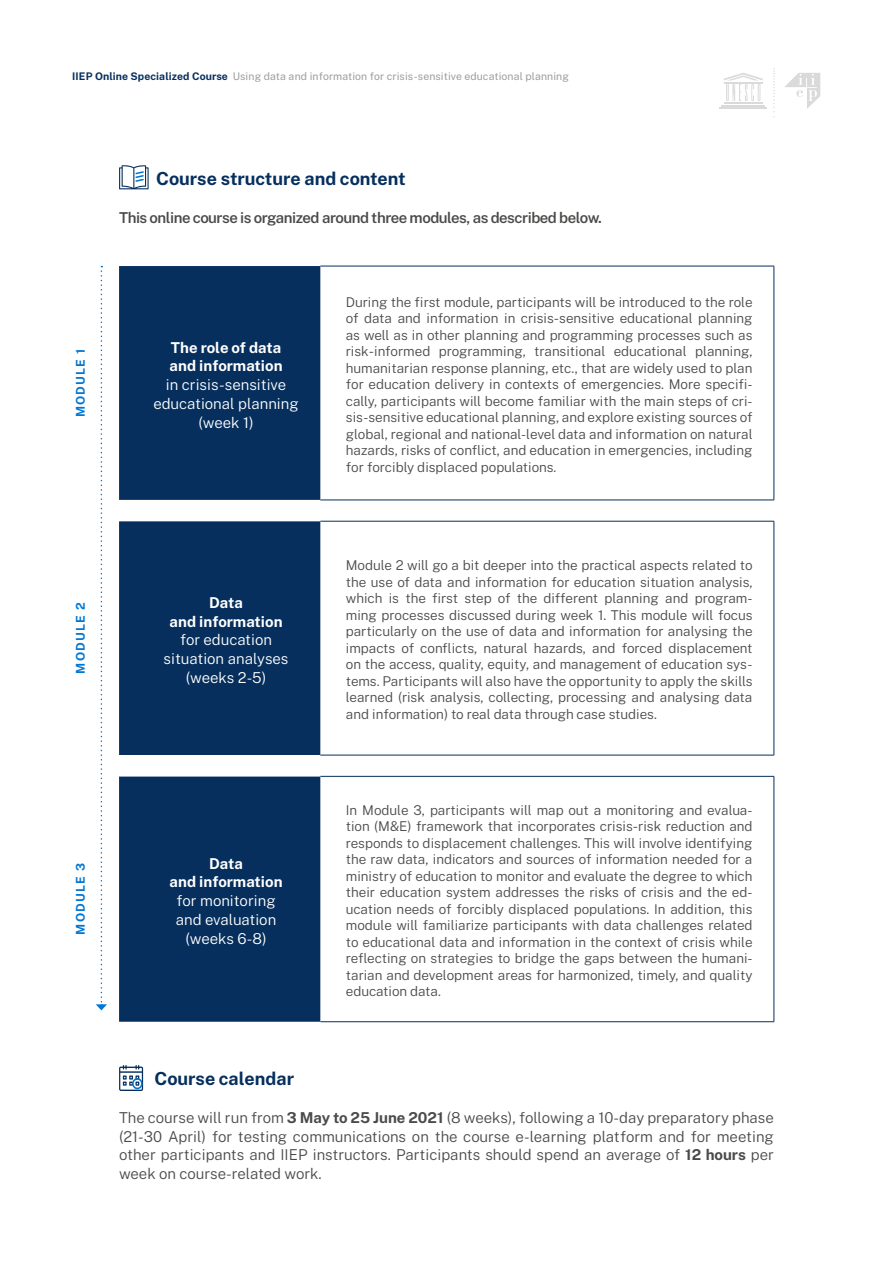
<style>
.page{position:relative;width:893px;height:1263px;background:#fff}
.page>*{position:absolute;margin:0;border:0;box-sizing:border-box;transform-origin:0 0}
.t1{font:700 18px "Public Sans";color:#062f5d}
.t2{font:300 15px/18.8px "Public Sans";color:#4a4a49;text-align:justify}
.t3{font:300 15px/18.8px "Public Sans";color:#fff;text-align:center}
.t4{font:600 15px "Public Sans";letter-spacing:-.03em;color:#4a4a49}
.t5{font:700 15px/18.8px "Public Sans";color:#fff;text-align:center}
.t6{font:300 13.5px/16.5px "Public Sans";color:#4a4a49;text-align:justify}
.t7{font:700 12.15px "Public Sans";letter-spacing:.1em;color:#0077d4}
.t8{font:10.5px "Public Sans";letter-spacing:.01em;color:#9d9d9c}
.s1{font-weight:700;color:#062f5d}
.s2{font-size:14.25px}
.s3{font-weight:700}
</style>
<div class="page">
<hr style="left:724px;top:102px;width:39px;height:2px;background:#dadada">
<hr style="left:722px;top:105px;width:43px;height:1px;background:#dadada">
<hr style="left:719px;top:108px;width:48px;height:1px;background:#dadada">
<svg style="left:724px;top:73px;width:39px;height:28px"></svg>
<svg style="left:785px;top:73px;width:35px;height:36px"></svg>
<svg style="left:773px;top:68px;width:2px;height:49px"></svg>
<svg style="left:119px;top:165px;width:30px;height:24px"></svg>
<div style="left:119px;top:266px;width:201px;height:756px;background:#062f5d"></div>
<svg style="left:320px;top:520px;width:454px;height:256px"></svg>
<svg style="left:119px;top:500px;width:201px;height:276px;fill:#062f5d"></svg>
<hr style="left:320px;top:266px;width:454px;height:1px;background:#062f5d">
<hr style="left:774px;top:266px;width:1px;height:234px;background:#062f5d">
<hr style="left:320px;top:500px;width:454px;height:1px;background:#062f5d">
<hr style="left:320px;top:521px;width:454px;height:1px;background:#062f5d">
<hr style="left:774px;top:521px;width:1px;height:234px;background:#062f5d">
<hr style="left:320px;top:755px;width:454px;height:1px;background:#062f5d">
<hr style="left:320px;top:776px;width:454px;height:1px;background:#062f5d">
<hr style="left:774px;top:776px;width:1px;height:245px;background:#062f5d">
<hr style="left:320px;top:1021px;width:454px;height:1px;background:#062f5d">
<svg style="left:96px;top:266px;width:11px;height:744px"></svg>
<svg style="left:119px;top:1065px;width:24px;height:26px"></svg>
<p class="t8" style="left:72px;top:68px;width:498px"><span class="s1">IIEP Online Specialized Course</span> Using data and information for crisis-sensitive educational planning</p>
<h1 class="t1" style="left:156px;top:166px;width:251px">Course structure and content</h1>
<p class="t4" style="left:119px;top:206px;width:484px">This online course is organized around three modules, as described below.</p>
<p class="t7" style="left:72px;top:417px;width:70px;rotate:-90deg">MODULE 1</p>
<p class="t5" style="left:170px;top:337px;width:115px;text-align:left">The role of data and information</p>
<p class="t3" style="left:153px;top:374px;width:147px">in crisis-sensitive educational planning (week 1)</p>
<p class="t7" style="left:72px;top:674px;width:73px;rotate:-90deg">MODULE 2</p>
<p class="t5" style="left:170px;top:592px;width:115px">Data<br>and information</p>
<p class="t3" style="left:164px;top:629px;width:127px">for education situation analyses (weeks 2-5)</p>
<p class="t7" style="left:72px;top:935px;width:73px;rotate:-90deg">MODULE 3</p>
<p class="t5" style="left:170px;top:853px;width:115px">Data<br>and information</p>
<p class="t3" style="left:176px;top:890px;width:102px">for monitoring and evaluation (weeks 6-8)</p>
<p class="t6" style="left:346px;top:293px;width:408px">During the first module, participants will be introduced to the role of data and information in crisis<span class="s2">-</span>sensitive educational planning as well as in other planning and programming processes such as risk<span class="s2">-</span>informed programming, transitional educational planning, humanitarian response planning, etc., that are widely used to plan for education delivery in contexts of emergencies. More specifi&shy;cally, participants will become familiar with the main steps of cri&shy;sis-sensitive educational planning, and explore existing sources of global, regional and national-level data and information on natural hazards, risks of conflict, and education in emergencies, including for forcibly displaced populations.</p>
<p class="t6" style="left:346px;top:556px;width:408px">Module 2 will go a bit deeper into the practical aspects related to the use of data and information for education situation analysis, which is the first step of the different planning and program&shy;ming processes discussed during week 1. This module will focus particularly on the use of data and information for analysing the impacts of conflicts, natural hazards, and forced displacement on the access, quality, equity, and management of education sys&shy;tems. Participants will also have the opportunity to apply the skills learned (risk analysis, collecting, processing and analysing data and information) to real data through case studies.</p>
<p class="t6" style="left:346px;top:801px;width:408px">In Module 3, participants will map out a monitoring and evalua&shy;tion (M&amp;E) framework that incorporates crisis<span class="s2">-</span>risk reduction and responds to displacement challenges. This will involve identifying the raw data, indicators and sources of information needed for a ministry of education to monitor and evaluate the degree to which their education system addresses the risks of crisis and the ed&shy;ucation needs of forcibly displaced populations. In addition, this module will familiarize participants with data challenges related to educational data and information in the context of crisis while reflecting on strategies to bridge the gaps between the humani&shy;tarian and development areas for harmonized, timely, and quality education data.</p>
<h1 class="t1" style="left:155px;top:1066px;width:141px">Course calendar</h1>
<p class="t2" style="left:119px;top:1107px;width:656px">The course will run from <span class="s3">3 May to 25 June 2021</span> (8 weeks), following a 10-day preparatory phase (21-30 April) for testing communications on the course e-learning platform and for meeting other participants and IIEP instructors. Participants should spend an average of <span class="s3">12 hours</span> per week on course-related work.</p>
</div>
